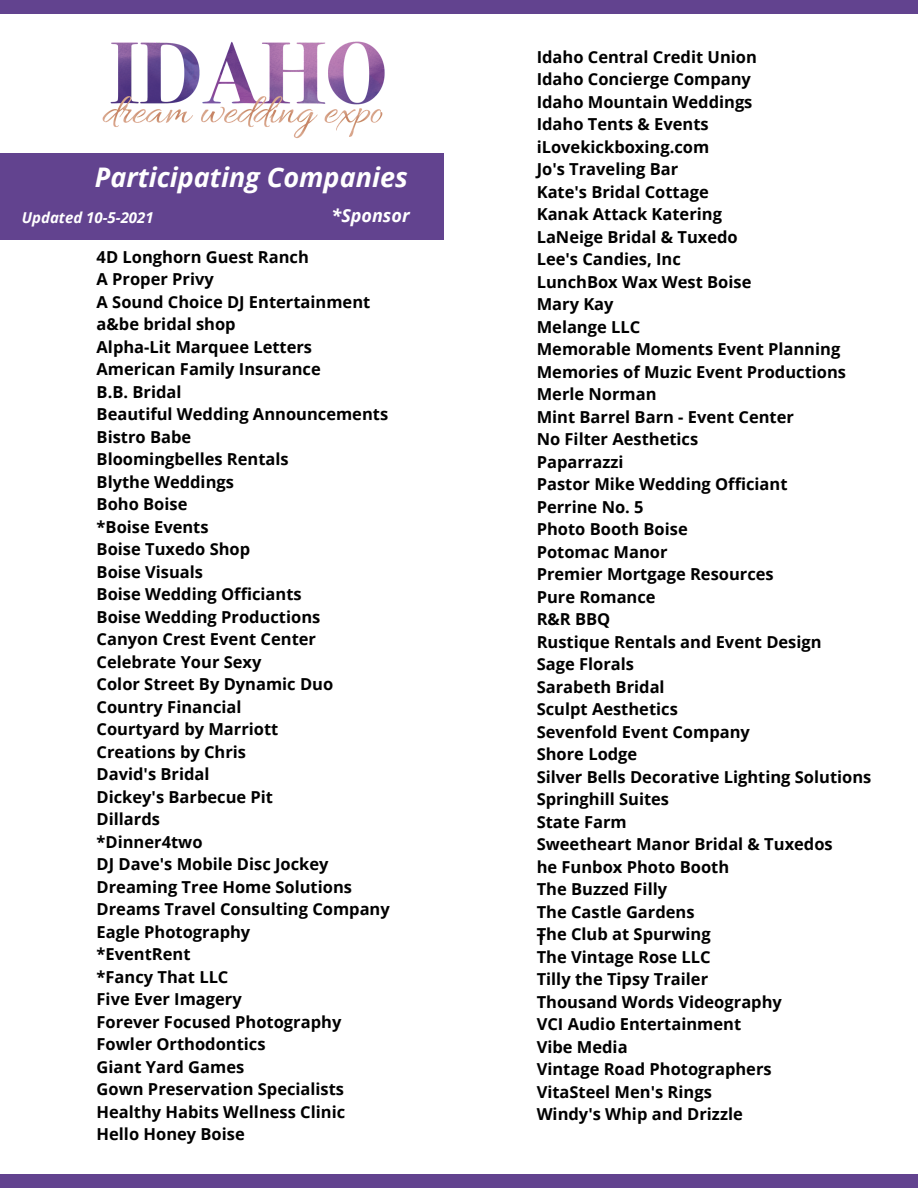
<style>
.page{position:relative;width:918px;height:1188px;background:#fff}
.page>*{position:absolute;margin:0;border:0;box-sizing:border-box;transform-origin:0 0}
.t1{font:italic 700 27px "Open Sans";color:#fff}
.t2{font:italic 700 18px "Open Sans";color:#fff}
.t3{font:700 16.5px "Open Sans";color:#000}
.t4{font:italic 700 15px "Open Sans";color:#fff}
.t5{font:700 15px "Open Sans";color:#000}
</style>
<div class="page">
<div style="left:0;top:0;width:918px;height:14px;background:#62438f"></div>
<div style="left:0;top:1175px;width:918px;height:13px;background:#62438f"></div>
<div style="left:0;top:153px;width:444px;height:87px;background:#62438f"></div>
<img style="left:102px;top:41px;width:283px;height:97px">
<p class="t1" style="left:95px;top:158px;width:315px">Participating Companies</p>
<p class="t4" style="left:22px;top:207px;width:133px">Updated 10-5-2021</p>
<p class="t2" style="left:332px;top:203px;width:79px">*Sponsor</p>
<p class="t3" style="left:97px;top:245px;width:214px">4D Longhorn Guest Ranch</p>
<p class="t3" style="left:97px;top:268px;width:119px">A Proper Privy</p>
<p class="t3" style="left:97px;top:290px;width:275px">A Sound Choice DJ Entertainment</p>
<p class="t3" style="left:97px;top:313px;width:141px">a&amp;be bridal shop</p>
<p class="t3" style="left:97px;top:335px;width:217px">Alpha-Lit Marquee Letters</p>
<p class="t3" style="left:97px;top:358px;width:226px">American Family Insurance</p>
<p class="t3" style="left:97px;top:380px;width:86px">B.B. Bridal</p>
<p class="t3" style="left:97px;top:403px;width:293px">Beautiful Wedding Announcements</p>
<p class="t3" style="left:97px;top:425px;width:96px">Bistro Babe</p>
<p class="t3" style="left:97px;top:448px;width:194px">Bloomingbelles Rentals</p>
<p class="t3" style="left:97px;top:470px;width:139px">Blythe Weddings</p>
<p class="t3" style="left:97px;top:493px;width:92px">Boho Boise</p>
<p class="t3" style="left:97px;top:515px;width:114px">*Boise Events</p>
<p class="t3" style="left:97px;top:538px;width:155px">Boise Tuxedo Shop</p>
<p class="t3" style="left:97px;top:560px;width:108px">Boise Visuals</p>
<p class="t3" style="left:97px;top:583px;width:207px">Boise Wedding Officiants</p>
<p class="t3" style="left:97px;top:605px;width:225px">Boise Wedding Productions</p>
<p class="t3" style="left:97px;top:628px;width:221px">Canyon Crest Event Center</p>
<p class="t3" style="left:97px;top:650px;width:166px">Celebrate Your Sexy</p>
<p class="t3" style="left:97px;top:673px;width:238px">Color Street By Dynamic Duo</p>
<p class="t3" style="left:97px;top:695px;width:146px">Country Financial</p>
<p class="t3" style="left:97px;top:718px;width:183px">Courtyard by Marriott</p>
<p class="t3" style="left:97px;top:740px;width:151px">Creations by Chris</p>
<p class="t3" style="left:97px;top:763px;width:114px">David's Bridal</p>
<p class="t3" style="left:97px;top:785px;width:178px">Dickey's Barbecue Pit</p>
<p class="t3" style="left:97px;top:808px;width:65px">Dillards</p>
<p class="t3" style="left:97px;top:830px;width:108px">*Dinner4two</p>
<p class="t3" style="left:97px;top:853px;width:234px">DJ Dave's Mobile Disc Jockey</p>
<p class="t3" style="left:97px;top:875px;width:257px">Dreaming Tree Home Solutions</p>
<p class="t3" style="left:97px;top:898px;width:295px">Dreams Travel Consulting Company</p>
<p class="t3" style="left:97px;top:920px;width:155px">Eagle Photography</p>
<p class="t3" style="left:97px;top:943px;width:95px">*EventRent</p>
<p class="t3" style="left:97px;top:965px;width:133px">*Fancy That LLC</p>
<p class="t3" style="left:97px;top:988px;width:147px">Five Ever Imagery</p>
<p class="t3" style="left:97px;top:1010px;width:246px">Forever Focused Photography</p>
<p class="t3" style="left:97px;top:1033px;width:171px">Fowler Orthodontics</p>
<p class="t3" style="left:97px;top:1055px;width:149px">Giant Yard Games</p>
<p class="t3" style="left:97px;top:1078px;width:249px">Gown Preservation Specialists</p>
<p class="t3" style="left:97px;top:1100px;width:250px">Healthy Habits Wellness Clinic</p>
<p class="t3" style="left:97px;top:1123px;width:150px">Hello Honey Boise</p>
<p class="t3" style="left:537px;top:45px;width:222px">Idaho Central Credit Union</p>
<p class="t3" style="left:537px;top:67px;width:216px">Idaho Concierge Company</p>
<p class="t3" style="left:537px;top:90px;width:217px">Idaho Mountain Weddings</p>
<p class="t3" style="left:537px;top:112px;width:174px">Idaho Tents &amp; Events</p>
<p class="t3" style="left:537px;top:135px;width:174px">iLovekickboxing.com</p>
<p class="t3" style="left:537px;top:157px;width:143px">Jo's Traveling Bar</p>
<p class="t3" style="left:537px;top:180px;width:174px">Kate's Bridal Cottage</p>
<p class="t3" style="left:537px;top:202px;width:187px">Kanak Attack Katering</p>
<p class="t3" style="left:537px;top:225px;width:203px">LaNeige Bridal &amp; Tuxedo</p>
<p class="t3" style="left:537px;top:247px;width:146px">Lee's Candies, Inc</p>
<p class="t3" style="left:537px;top:270px;width:216px">LunchBox Wax West Boise</p>
<p class="t3" style="left:537px;top:292px;width:78px">Mary Kay</p>
<p class="t3" style="left:537px;top:315px;width:105px">Melange LLC</p>
<p class="t3" style="left:537px;top:337px;width:305px">Memorable Moments Event Planning</p>
<p class="t3" style="left:537px;top:360px;width:311px">Memories of Muzic Event Productions</p>
<p class="t3" style="left:537px;top:382px;width:121px">Merle Norman</p>
<p class="t3" style="left:537px;top:405px;width:259px">Mint Barrel Barn - Event Center</p>
<p class="t3" style="left:537px;top:427px;width:163px">No Filter Aesthetics</p>
<p class="t3" style="left:537px;top:450px;width:88px">Paparrazzi</p>
<p class="t3" style="left:537px;top:472px;width:252px">Pastor Mike Wedding Officiant</p>
<p class="t3" style="left:537px;top:495px;width:108px">Perrine No. 5</p>
<p class="t3" style="left:537px;top:517px;width:153px">Photo Booth Boise</p>
<p class="t3" style="left:537px;top:540px;width:132px">Potomac Manor</p>
<p class="t3" style="left:537px;top:562px;width:239px">Premier Mortgage Resources</p>
<p class="t3" style="left:537px;top:585px;width:120px">Pure Romance</p>
<p class="t3" style="left:537px;top:607px;width:75px">R&amp;R BBQ</p>
<p class="t3" style="left:537px;top:630px;width:286px">Rustique Rentals and Event Design</p>
<p class="t3" style="left:537px;top:652px;width:99px">Sage Florals</p>
<p class="t3" style="left:537px;top:675px;width:129px">Sarabeth Bridal</p>
<p class="t3" style="left:537px;top:697px;width:143px">Sculpt Aesthetics</p>
<p class="t3" style="left:537px;top:720px;width:215px">Sevenfold Event Company</p>
<p class="t3" style="left:537px;top:742px;width:102px">Shore Lodge</p>
<p class="t3" style="left:537px;top:765px;width:336px">Silver Bells Decorative Lighting Solutions</p>
<p class="t3" style="left:537px;top:787px;width:134px">Springhill Suites</p>
<p class="t3" style="left:537px;top:810px;width:92px">State Farm</p>
<p class="t3" style="left:537px;top:832px;width:298px">Sweetheart Manor Bridal &amp; Tuxedos</p>
<p class="t3" style="left:537px;top:855px;width:194px">he Funbox Photo Booth</p>
<p class="t3" style="left:537px;top:877px;width:132px">The Buzzed Filly</p>
<p class="t3" style="left:537px;top:900px;width:159px">The Castle Gardens</p>
<p class="t3" style="left:537px;top:922px;width:176px">The Club at Spurwing</p>
<p class="t3" style="left:537px;top:945px;width:175px">The Vintage Rose LLC</p>
<p class="t3" style="left:537px;top:967px;width:173px">Tilly the Tipsy Trailer</p>
<p class="t3" style="left:537px;top:990px;width:247px">Thousand Words Videography</p>
<p class="t3" style="left:537px;top:1012px;width:206px">VCI Audio Entertainment</p>
<p class="t3" style="left:537px;top:1035px;width:92px">Vibe Media</p>
<p class="t3" style="left:537px;top:1057px;width:237px">Vintage Road Photographers</p>
<p class="t3" style="left:537px;top:1080px;width:177px">VitaSteel Men's Rings</p>
<p class="t3" style="left:537px;top:1102px;width:208px">Windy's Whip and Drizzle</p>
<p class="t5" style="left:537px;top:929px;width:10px">T</p>
</div>
